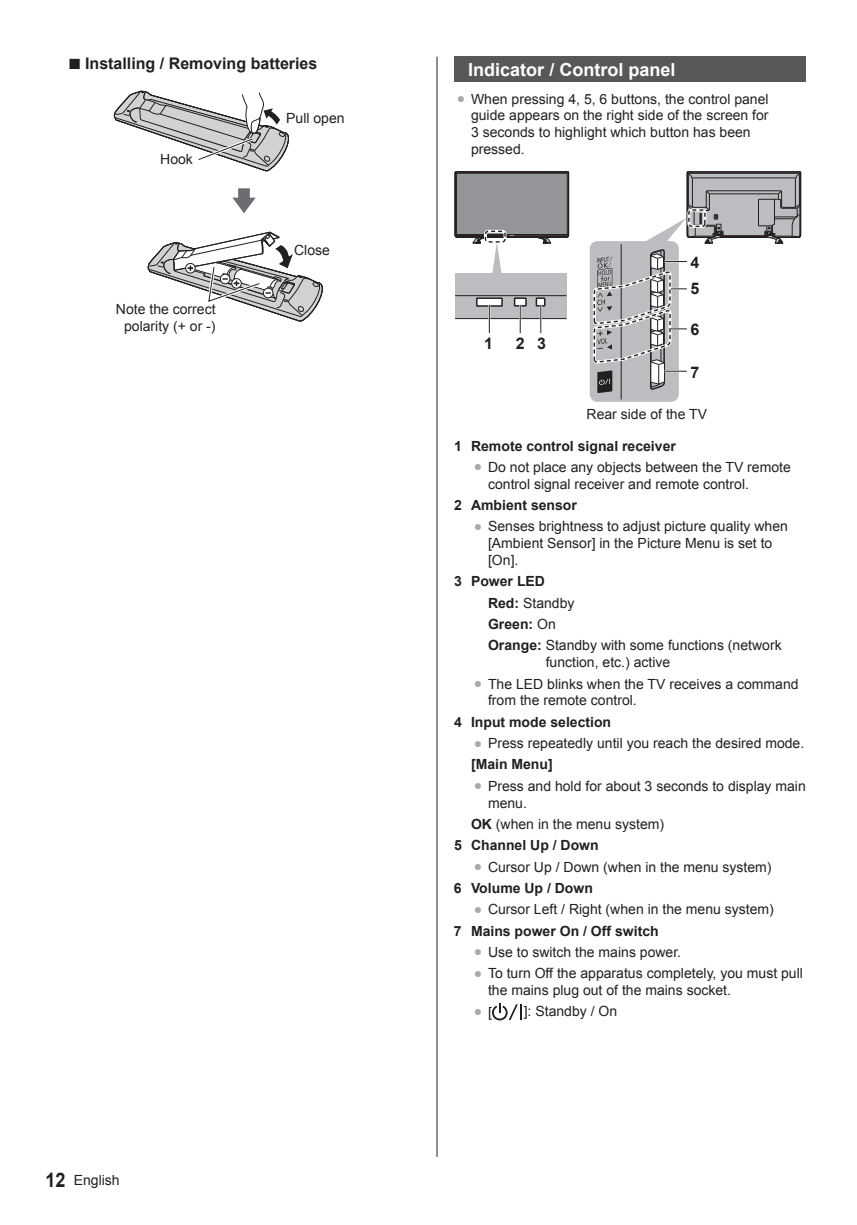
<style>
.page{position:relative;width:857px;height:1225px;background:#fff}
.page>*{position:absolute;margin:0;border:0;box-sizing:border-box;transform-origin:0 0}
.t1{font:700 18px "Arial";color:#fff}
.t2{font:700 16px "Arial";color:#231f20}
.t3{font:14px/16.8px "Arial";color:#231f20}
.t4{font:700 14px "Arial";color:#231f20}
.t5{font:14px "Arial";color:#a8a9ad}
.s1{font-size:22px}
.s2{font-weight:700;font-size:20px}
.s3{color:#a8a9ad}
.s4{font-weight:700}
.s5{color:#231f20}
</style>
<div class="page">
<hr style="left:436px;top:57px;width:1px;height:1100px;background:#231f20">
<svg style="left:114px;top:91px;width:175px;height:80px"></svg>
<svg style="left:232px;top:188px;width:23px;height:25px"></svg>
<svg style="left:148px;top:231px;width:174px;height:91px"></svg>
<div style="left:454px;top:57px;width:351px;height:25px;background:#57585a"></div>
<div style="left:588px;top:240px;width:91px;height:163px;background:#bcbdc0;border-radius:9px"></div>
<div style="left:587px;top:239px;width:93px;height:165px;border:2px solid #fff;border-radius:9px"></div>
<div style="left:455px;top:273px;width:111px;height:45px;background:#bcbdc0"></div>
<hr style="left:455px;top:318px;width:111px;height:1px;background:#231f20">
<div style="left:476px;top:298px;width:26px;height:8px;background:#fff"></div>
<div style="left:476px;top:297px;width:26px;height:10px;border:2px solid #231f20"></div>
<div style="left:514px;top:298px;width:11px;height:8px;background:#fff"></div>
<div style="left:513px;top:297px;width:13px;height:9px;border:2px solid #231f20"></div>
<div style="left:536px;top:298px;width:8px;height:8px;background:#fff"></div>
<div style="left:535px;top:297px;width:10px;height:9px;border:2px solid #231f20"></div>
<hr style="left:455px;top:295px;width:111px;height:1px;background:#231f20">
<svg style="left:454px;top:171px;width:115px;height:105px"></svg>
<hr style="left:620px;top:244px;width:1px;height:155px;background:#231f20">
<svg style="left:591px;top:171px;width:210px;height:222px"></svg>
<hr style="left:488px;top:305px;width:2px;height:28px;background:#fff">
<svg style="left:488px;top:305px;width:1px;height:28px"></svg>
<hr style="left:519px;top:305px;width:2px;height:28px;background:#fff">
<svg style="left:519px;top:305px;width:1px;height:28px"></svg>
<hr style="left:539px;top:305px;width:2px;height:28px;background:#fff">
<svg style="left:540px;top:305px;width:1px;height:28px"></svg>
<svg style="left:492px;top:1003px;width:30px;height:17px"></svg>
<p class="t2" style="left:68px;top:53px;width:251px"><span class="s1">■</span> Installing / Removing batteries</p>
<p class="t3" style="left:160px;top:150px;width:34px">Hook</p>
<p class="t3" style="left:116px;top:301px;width:101px;text-align:center">Note the correct polarity (+ or -)</p>
<p class="t3" style="left:286px;top:110px;width:60px">Pull open</p>
<p class="t3" style="left:294px;top:242px;width:37px">Close</p>
<p class="t3" style="left:45px;top:1171px;width:76px"><span class="s2">12</span> English</p>
<p class="t1" style="left:468px;top:57px;width:209px">Indicator / Control panel</p>
<p class="t3" style="left:471px;top:90px;width:299px;text-indent:-14px"><span class="s3">●</span> When pressing 4, 5, 6 buttons, the control panel guide appears on the right side of the screen for 3 seconds to highlight which button has been pressed.</p>
<p class="t2" style="left:484px;top:332px;width:10px">1</p>
<p class="t2" style="left:515px;top:332px;width:32px">2 3</p>
<p class="t2" style="left:690px;top:251px;width:10px">4</p>
<p class="t2" style="left:690px;top:277px;width:10px">5</p>
<p class="t2" style="left:690px;top:318px;width:10px">6</p>
<p class="t2" style="left:690px;top:361px;width:10px">7</p>
<p class="t3" style="left:586px;top:405px;width:122px">Rear side of the TV</p>
<p class="t4" style="left:454px;top:436px;width:223px">1 Remote control signal receiver</p>
<p class="t3" style="left:488px;top:458px;width:304px;text-indent:-14px"><span class="s3">●</span> Do not place any objects between the TV remote control signal receiver and remote control.</p>
<p class="t4" style="left:454px;top:495px;width:124px">2 Ambient sensor</p>
<p class="t3" style="left:488px;top:518px;width:301px;text-indent:-14px"><span class="s3">●</span> Senses brightness to adjust picture quality when [Ambient Sensor] in the Picture Menu is set to [On].</p>
<p class="t3" style="left:488px;top:571px;width:295px;line-height:21.4px;text-indent:-34px"><span class="s4">3 Power LED<br>Red:</span> Standby<br><span class="s4">Green:</span> On<br><span class="s4">Orange:</span> Standby with some functions (network</p>
<p class="t3" style="left:545px;top:654px;width:126px">function, etc.) active</p>
<p class="t3" style="left:488px;top:675px;width:312px;text-indent:-14px"><span class="s3">●</span> The LED blinks when the TV receives a command from the remote control.</p>
<p class="t4" style="left:454px;top:712px;width:159px">4 Input mode selection</p>
<p class="t3" style="left:471px;top:732px;width:334px;line-height:21.4px"><span class="s3">●</span> Press repeatedly until you reach the desired mode. <span class="s4">[Main Menu]</span></p>
<p class="t3" style="left:488px;top:777px;width:319px;text-indent:-14px"><span class="s3">●</span> Press and hold for about 3 seconds to display main menu.</p>
<p class="t3" style="left:454px;top:813px;width:211px;line-height:21.4px;text-indent:17px"><span class="s4">OK</span> (when in the menu system)<br><span class="s4">5 Channel Up / Down</span></p>
<p class="t3" style="left:453px;top:856px;width:319px;line-height:21.4px;text-indent:20px"><span class="s3">●</span> Cursor Up / Down (when in the menu system)<br><span class="s4">6 Volume Up / Down</span></p>
<p class="t3" style="left:453px;top:898px;width:321px;line-height:21.4px;text-indent:20px"><span class="s3">●</span> Cursor Left / Right (when in the menu system)<br><span class="s4">7 Mains power On / Off switch</span></p>
<p class="t3" style="left:473px;top:943px;width:209px"><span class="s3">●</span> Use to switch the mains power.</p>
<p class="t3" style="left:487px;top:965px;width:316px;text-indent:-14px"><span class="s3">●</span> To turn Off the apparatus completely, you must pull the mains plug out of the mains socket.</p>
<p class="t5" style="left:473px;top:1001px;width:20px">● <span class="s5">[</span></p>
<p class="t3" style="left:523px;top:1003px;width:95px">]: Standby / On</p>
</div>
